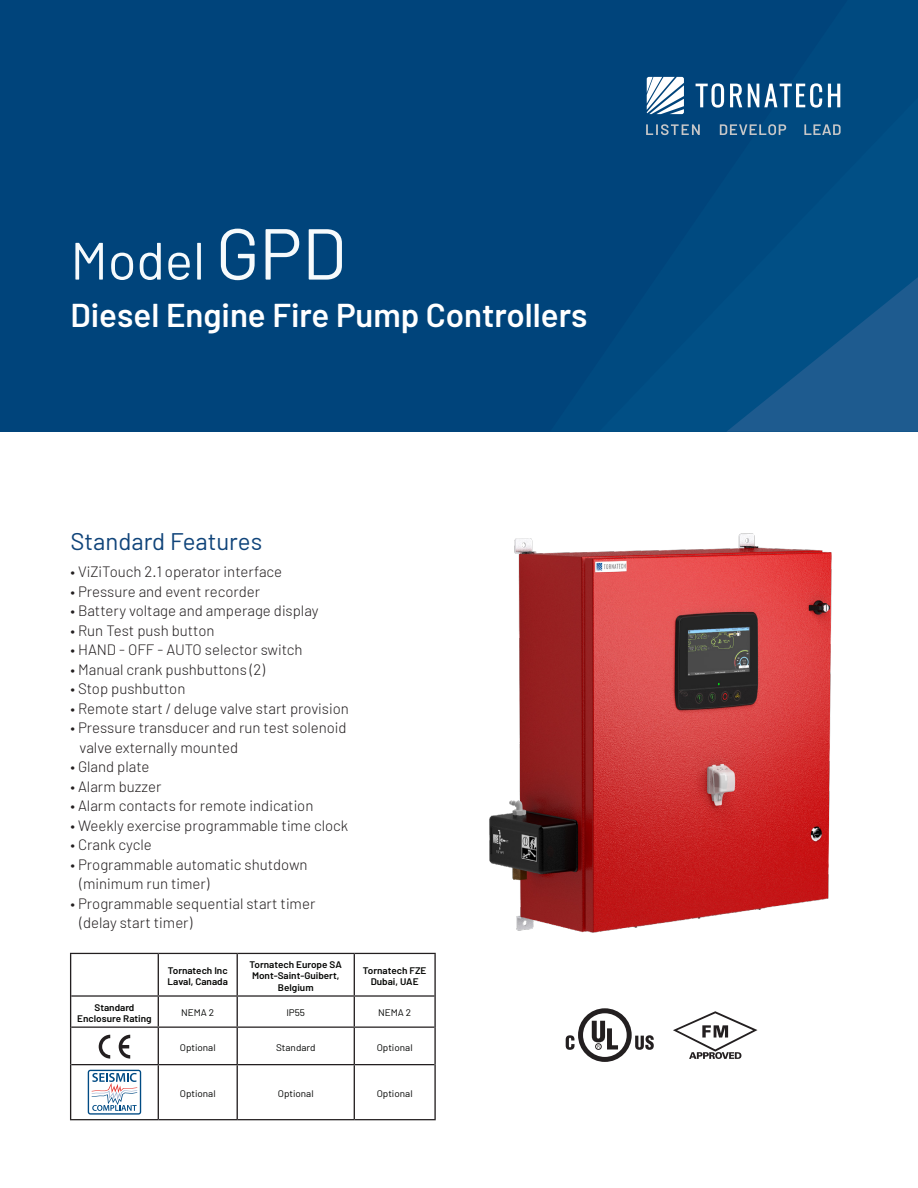
<style>
.page{position:relative;width:918px;height:1188px;background:#fff}
.page>*{position:absolute;margin:0;border:0;box-sizing:border-box;transform-origin:0 0}
.Subtitle_-_White{font:52.5px "Barlow";color:#f6fafc}
.Subtitle_2_-_White{font:600 33px "Barlow";color:#fff}
.Subtitle{font:24px "Barlow";color:#10447a}
._1st_level_-_Bullet_List{font:300 15px/19.5px "Barlow";color:#231f20}
.Cell_Heading_-_White_-_Centered{font:600 9.6px/11.4px "Barlow";color:#040503;text-align:center;scale:1.05 1}
.Cell_Heading_-_White_-_Centered-2{font:9.6px "Barlow";color:#040504;scale:1.05 1}
.Cell_Heading_-_White_-_Centered-3{font:9.6px "Barlow";color:#040503;scale:1.05 1}
.s1{font-size:72px}
</style>
<div class="page">
<div style="left:0;top:0;width:918px;height:432px;background:#00447b"></div>
<svg style="left:601px;top:76px;width:317px;height:355px"></svg>
<svg style="left:726px;top:234px;width:192px;height:198px"></svg>
<img style="left:489px;top:533px;width:343px;height:400px">
<hr style="left:70px;top:953px;width:88px;height:1px;background:#231f20">
<hr style="left:158px;top:953px;width:79px;height:1px;background:#231f20">
<hr style="left:237px;top:953px;width:117px;height:1px;background:#231f20">
<hr style="left:354px;top:953px;width:82px;height:1px;background:#231f20">
<hr style="left:71px;top:995px;width:87px;height:2px;background:#231f20">
<hr style="left:158px;top:995px;width:79px;height:2px;background:#231f20">
<hr style="left:237px;top:995px;width:117px;height:2px;background:#231f20">
<hr style="left:354px;top:995px;width:80px;height:2px;background:#231f20">
<hr style="left:71px;top:1027px;width:87px;height:1px;background:#231f20">
<hr style="left:158px;top:1027px;width:79px;height:1px;background:#231f20">
<hr style="left:237px;top:1027px;width:117px;height:1px;background:#231f20">
<hr style="left:354px;top:1027px;width:80px;height:1px;background:#231f20">
<hr style="left:71px;top:1064px;width:87px;height:1px;background:#231f20">
<hr style="left:158px;top:1064px;width:79px;height:1px;background:#231f20">
<hr style="left:237px;top:1064px;width:117px;height:1px;background:#231f20">
<hr style="left:354px;top:1064px;width:80px;height:1px;background:#231f20">
<hr style="left:70px;top:1119px;width:88px;height:1px;background:#231f20">
<hr style="left:158px;top:1119px;width:79px;height:1px;background:#231f20">
<hr style="left:237px;top:1119px;width:117px;height:1px;background:#231f20">
<hr style="left:354px;top:1119px;width:82px;height:1px;background:#231f20">
<hr style="left:70px;top:954px;width:1px;height:42px;background:#231f20">
<hr style="left:158px;top:954px;width:1px;height:41px;background:#231f20">
<hr style="left:237px;top:954px;width:1px;height:41px;background:#231f20">
<hr style="left:354px;top:954px;width:1px;height:41px;background:#231f20">
<hr style="left:434px;top:954px;width:2px;height:42px;background:#231f20">
<hr style="left:70px;top:996px;width:1px;height:31px;background:#231f20">
<hr style="left:158px;top:997px;width:1px;height:30px;background:#231f20">
<hr style="left:237px;top:997px;width:1px;height:30px;background:#231f20">
<hr style="left:354px;top:997px;width:1px;height:30px;background:#231f20">
<hr style="left:434px;top:996px;width:2px;height:31px;background:#231f20">
<hr style="left:70px;top:1027px;width:1px;height:38px;background:#231f20">
<hr style="left:158px;top:1028px;width:1px;height:36px;background:#231f20">
<hr style="left:237px;top:1028px;width:1px;height:36px;background:#231f20">
<hr style="left:354px;top:1028px;width:1px;height:36px;background:#231f20">
<hr style="left:434px;top:1027px;width:2px;height:38px;background:#231f20">
<hr style="left:70px;top:1065px;width:1px;height:54px;background:#231f20">
<hr style="left:158px;top:1065px;width:1px;height:54px;background:#231f20">
<hr style="left:237px;top:1065px;width:1px;height:54px;background:#231f20">
<hr style="left:354px;top:1065px;width:1px;height:54px;background:#231f20">
<hr style="left:434px;top:1065px;width:2px;height:54px;background:#231f20">
<svg style="left:99px;top:1035px;width:11px;height:24px"></svg>
<svg style="left:119px;top:1035px;width:11px;height:24px"></svg>
<svg style="left:88px;top:1070px;width:53px;height:45px"></svg>
<svg style="left:566px;top:1008px;width:88px;height:54px"></svg>
<svg style="left:673px;top:1011px;width:85px;height:48px"></svg>
<svg style="left:696px;top:83px;width:28px;height:25px"></svg>
<svg style="left:730px;top:84px;width:12px;height:23px"></svg>
<svg style="left:748px;top:83px;width:74px;height:25px"></svg>
<svg style="left:828px;top:84px;width:12px;height:23px"></svg>
<svg style="left:647px;top:77px;width:37px;height:37px"></svg>
<svg style="left:646px;top:124px;width:54px;height:11px"></svg>
<svg style="left:720px;top:124px;width:66px;height:11px"></svg>
<svg style="left:804px;top:124px;width:37px;height:11px"></svg>
<p class="Subtitle_-_White" style="left:70px;top:228px;width:277px">Model <span class="s1">GPD</span></p>
<p class="Subtitle_2_-_White" style="left:70px;top:294px;width:518px">Diesel Engine Fire Pump Controllers</p>
<p class="Subtitle" style="left:70px;top:527px;width:193px">Standard Features</p>
<p class="_1st_level_-_Bullet_List" style="left:70px;top:562px;width:213px">• ViZiTouch 2.1 operator interface</p>
<p class="_1st_level_-_Bullet_List" style="left:70px;top:581px;width:191px">• Pressure and event recorder</p>
<p class="_1st_level_-_Bullet_List" style="left:70px;top:601px;width:250px">• Battery voltage and amperage display</p>
<p class="_1st_level_-_Bullet_List" style="left:70px;top:620px;width:146px">• Run Test push button</p>
<p class="_1st_level_-_Bullet_List" style="left:70px;top:640px;width:234px">• HAND - OFF - AUTO selector switch</p>
<p class="_1st_level_-_Bullet_List" style="left:70px;top:659px;width:196px">• Manual crank pushbuttons (2)</p>
<p class="_1st_level_-_Bullet_List" style="left:70px;top:679px;width:116px">• Stop pushbutton</p>
<p class="_1st_level_-_Bullet_List" style="left:70px;top:698px;width:280px">• Remote start / deluge valve start provision</p>
<p class="_1st_level_-_Bullet_List" style="left:80px;top:718px;width:269px;text-indent:-9px">• Pressure transducer and run test solenoid valve externally mounted</p>
<p class="_1st_level_-_Bullet_List" style="left:70px;top:757px;width:81px">• Gland plate</p>
<p class="_1st_level_-_Bullet_List" style="left:70px;top:776px;width:92px">• Alarm buzzer</p>
<p class="_1st_level_-_Bullet_List" style="left:70px;top:796px;width:244px">• Alarm contacts for remote indication</p>
<p class="_1st_level_-_Bullet_List" style="left:70px;top:815px;width:279px">• Weekly exercise programmable time clock</p>
<p class="_1st_level_-_Bullet_List" style="left:70px;top:835px;width:83px">• Crank cycle</p>
<p class="_1st_level_-_Bullet_List" style="left:70px;top:854px;width:239px">• Programmable automatic shutdown</p>
<p class="_1st_level_-_Bullet_List" style="left:80px;top:874px;width:131px">(minimum run timer)</p>
<p class="_1st_level_-_Bullet_List" style="left:70px;top:893px;width:246px">• Programmable sequential start timer</p>
<p class="_1st_level_-_Bullet_List" style="left:80px;top:913px;width:114px">(delay start timer)</p>
<p class="Cell_Heading_-_White_-_Centered" style="left:168px;top:964px;width:59px;text-align:left">Tornatech Inc<br>Laval, Canada</p>
<p class="Cell_Heading_-_White_-_Centered" style="left:250px;top:959px;width:89px">Tornatech Europe SA<br>Mont-Saint-Guibert,<br>Belgium</p>
<p class="Cell_Heading_-_White_-_Centered" style="left:363px;top:964px;width:62px">Tornatech FZE<br>Dubai, UAE</p>
<p class="Cell_Heading_-_White_-_Centered" style="left:77px;top:1001px;width:72px">Standard<br>Enclosure Rating</p>
<p class="Cell_Heading_-_White_-_Centered-2" style="left:181px;top:1007px;width:33px">NEMA 2</p>
<p class="Cell_Heading_-_White_-_Centered-3" style="left:286px;top:1007px;width:19px">IP55</p>
<p class="Cell_Heading_-_White_-_Centered-2" style="left:378px;top:1007px;width:33px">NEMA 2</p>
<p class="Cell_Heading_-_White_-_Centered-2" style="left:180px;top:1041px;width:36px">Optional</p>
<p class="Cell_Heading_-_White_-_Centered-2" style="left:276px;top:1041px;width:39px">Standard</p>
<p class="Cell_Heading_-_White_-_Centered-2" style="left:377px;top:1041px;width:36px">Optional</p>
<p class="Cell_Heading_-_White_-_Centered-2" style="left:180px;top:1088px;width:36px">Optional</p>
<p class="Cell_Heading_-_White_-_Centered-2" style="left:278px;top:1088px;width:36px">Optional</p>
<p class="Cell_Heading_-_White_-_Centered-2" style="left:377px;top:1088px;width:36px">Optional</p>
</div>
